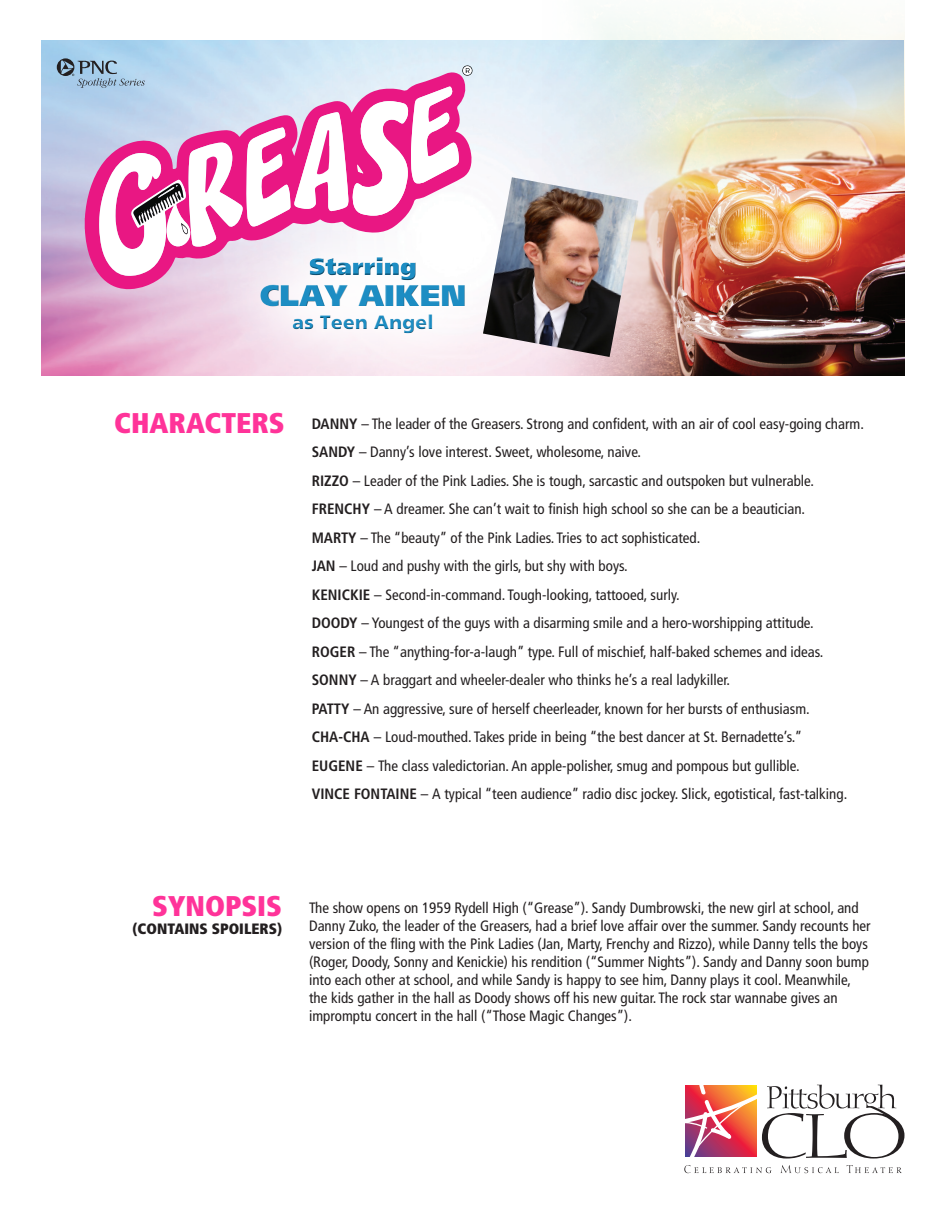
<style>
.page{position:relative;width:945px;height:1215px;background:#fff}
.page>*{position:absolute;margin:0;border:0;box-sizing:border-box;transform-origin:0 0}
.t1{font:900 30.15px "Frutiger";color:#1d8dc3}
.t2{font:900 condensed 28.5px "Frutiger";color:#f39}
.t3{font:900 23.7px "Frutiger";color:#1d8dc3}
.t4{font:900 19.65px "Frutiger";color:#1d8dc3}
.t5{font:condensed 15px/18px "Frutiger";color:#231f20}
.t6{font:900 condensed 15px "Frutiger";color:#231f20}
.s1{font-weight:700}
</style>
<div class="page">
<img style="left:41px;top:40px;width:491px;height:336px">
<img style="left:532px;top:18px;width:372px;height:358px">
<div style="left:210px;top:206px;width:311px;height:181px;background:#fff;opacity:.9"></div>
<div style="left:260px;top:257px;width:205px;height:76px;background:#231f20;opacity:.75"></div>
<svg style="left:762px;top:1085px;width:142px;height:74px"></svg>
<svg style="left:780px;top:1165px;width:59px;height:8px"></svg>
<svg style="left:847px;top:1165px;width:55px;height:8px"></svg>
<svg style="left:685px;top:1086px;width:71px;height:71px;background:#db6965"></svg>
<svg style="left:684px;top:1165px;width:88px;height:8px"></svg>
<svg style="left:85px;top:276px;width:387px;height:13px"></svg>
<svg style="left:57px;top:58px;width:415px;height:218px"></svg>
<img style="left:483px;top:177px;width:156px;height:180px">
<h3 class="t3" style="left:309px;top:252px;width:109px">Starring</h3>
<h1 class="t1" style="left:260px;top:277px;width:208px">CLAY AIKEN</h1>
<h3 class="t4" style="left:292px;top:310px;width:143px">as Teen Angel</h3>
<p class="t2" style="left:114px;top:405px;width:172px">CHARACTERS</p>
<p class="t5" style="left:312px;top:415px;width:554px"><span class="s1">DANNY</span> – The leader of the Greasers. Strong and confident, with an air of cool easy-going charm.</p>
<p class="t5" style="left:312px;top:443px;width:331px"><span class="s1">SANDY</span> – Danny’s love interest. Sweet, wholesome, naive.</p>
<p class="t5" style="left:312px;top:472px;width:504px"><span class="s1">RIZZO</span> – Leader of the Pink Ladies. She is tough, sarcastic and outspoken but vulnerable.</p>
<p class="t5" style="left:312px;top:500px;width:495px"><span class="s1">FRENCHY</span> – A dreamer. She can’t wait to finish high school so she can be a beautician.</p>
<p class="t5" style="left:312px;top:529px;width:390px"><span class="s1">MARTY</span> – The “beauty” of the Pink Ladies. Tries to act sophisticated.</p>
<p class="t5" style="left:312px;top:557px;width:317px"><span class="s1">JAN</span> – Loud and pushy with the girls, but shy with boys.</p>
<p class="t5" style="left:312px;top:586px;width:369px"><span class="s1">KENICKIE</span> – Second-in-command. Tough-looking, tattooed, surly.</p>
<p class="t5" style="left:312px;top:614px;width:503px"><span class="s1">DOODY</span> – Youngest of the guys with a disarming smile and a hero-worshipping attitude.</p>
<p class="t5" style="left:312px;top:643px;width:513px"><span class="s1">ROGER</span> – The “anything-for-a-laugh” type. Full of mischief, half-baked schemes and ideas.</p>
<p class="t5" style="left:312px;top:671px;width:420px"><span class="s1">SONNY</span> – A braggart and wheeler-dealer who thinks he’s a real ladykiller.</p>
<p class="t5" style="left:312px;top:700px;width:500px"><span class="s1">PATTY</span> – An aggressive, sure of herself cheerleader, known for her bursts of enthusiasm.</p>
<p class="t5" style="left:312px;top:728px;width:492px"><span class="s1">CHA-CHA</span> – Loud-mouthed. Takes pride in being “the best dancer at St. Bernadette’s.”</p>
<p class="t5" style="left:312px;top:757px;width:489px"><span class="s1">EUGENE</span> – The class valedictorian. An apple-polisher, smug and pompous but gullible.</p>
<p class="t5" style="left:312px;top:785px;width:537px"><span class="s1">VINCE FONTAINE</span> – A typical “teen audience” radio disc jockey. Slick, egotistical, fast-talking.</p>
<p class="t2" style="left:152px;top:889px;width:131px">SYNOPSIS</p>
<p class="t6" style="left:133px;top:920px;width:151px">(CONTAINS SPOILERS)</p>
<p class="t5" style="left:309px;top:898px;width:563px">The show opens on 1959 Rydell High (“Grease”). Sandy Dumbrowski, the new girl at school, and Danny Zuko, the leader of the Greasers, had a brief love affair over the summer. Sandy recounts her version of the fling with the Pink Ladies (Jan, Marty, Frenchy and Rizzo), while Danny tells the boys (Roger, Doody, Sonny and Kenickie) his rendition (“Summer Nights”). Sandy and Danny soon bump into each other at school, and while Sandy is happy to see him, Danny plays it cool. Meanwhile, the kids gather in the hall as Doody shows off his new guitar. The rock star wannabe gives an impromptu concert in the hall (“Those Magic Changes”).</p>
</div>
